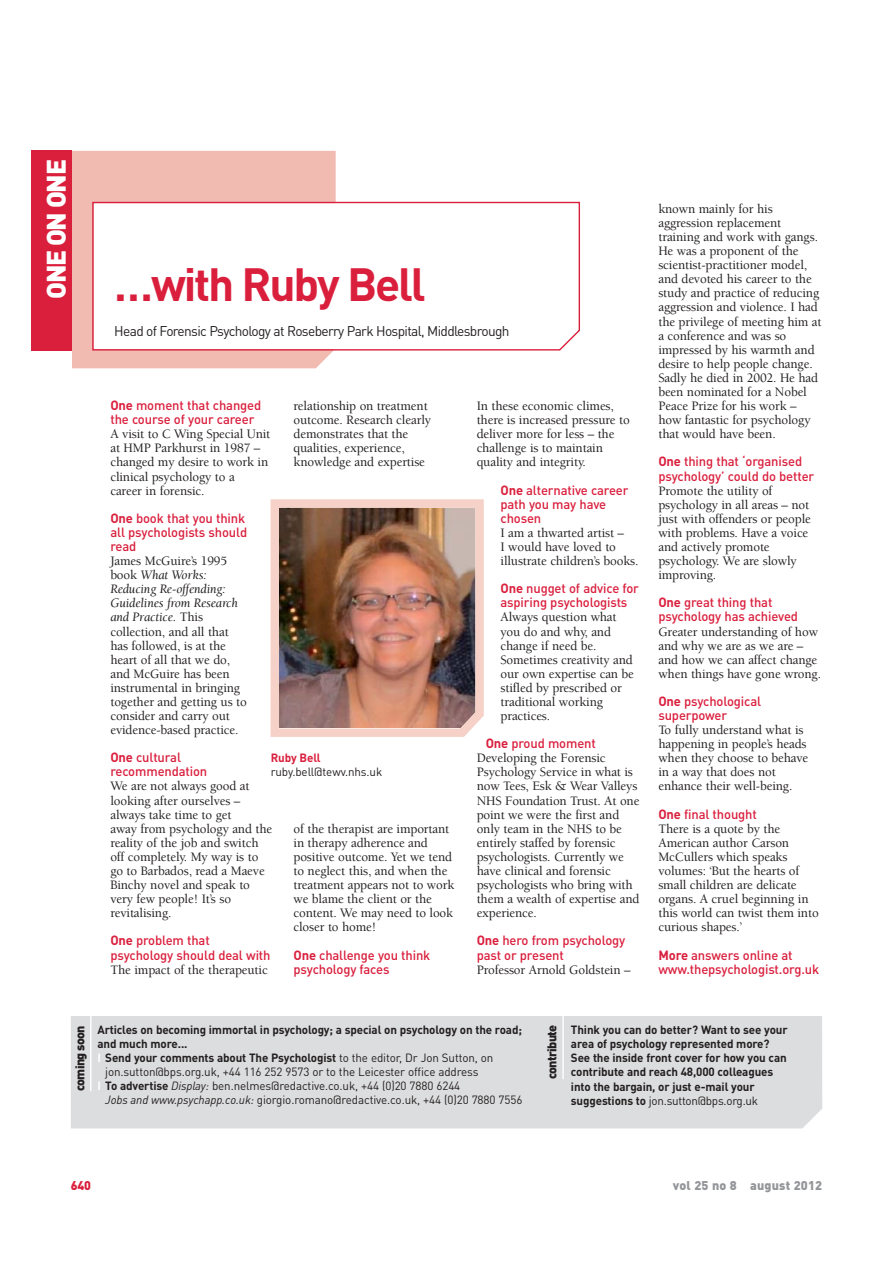
<style>
.page{position:relative;width:893px;height:1263px;background:#fff}
.page>*{position:absolute;margin:0;border:0;box-sizing:border-box;transform-origin:0 0}
.t1{font:700 46.05px "DIN Pro";letter-spacing:-.05em;color:#da1f3d}
.t2{font:900 26.55px "DIN Pro";letter-spacing:-.05em;color:#fff}
.t3{font:13.95px "DIN Pro";letter-spacing:-.045em;color:#231f20}
.t4{font:500 13.2px/14.1px "Berkeley Std";letter-spacing:-.01em;color:#231f20}
.t5{font:500 13.2px/14.1px "DIN Pro";letter-spacing:-.01em;color:#da1f3d}
.t6{font:900 12.6px "DIN Pro";letter-spacing:-.05em;color:#231f20}
.t7{font:900 12.6px "DIN Pro";letter-spacing:.015em;color:#939598}
.t8{font:900 12.6px "DIN Pro";color:#da1f3d}
.t9{font:700 11.85px/14.1px "DIN Pro";letter-spacing:-.01em;color:#231f20}
.t10{font:11.85px "DIN Pro";letter-spacing:-.01em;color:#231f20}
.t11{font:700 11.85px "DIN Pro";letter-spacing:-.01em;color:#da1f3d}
.s1{font-weight:700}
.s2{font-weight:400;font-style:italic}
.s3{color:#fff}
.s4{font-weight:400}
.s5{font-weight:700;color:#fff}
.s6{font-style:italic}
</style>
<div class="page">
<img style="left:271px;top:499px;width:213px;height:238px">
<div style="left:71px;top:1016px;width:751px;height:112px;background:#dcddde"></div>
<hr style="left:90px;top:1006px;width:2px;height:85px;background:#fff">
<hr style="left:562px;top:1005px;width:2px;height:74px;background:#fff">
<div style="left:72px;top:151px;width:264px;height:217px;background:#f1bbb1"></div>
<svg style="left:92px;top:202px;width:488px;height:149px"></svg>
<div style="left:31px;top:151px;width:41px;height:200px;background:#da1f3d"></div>
<h2 class="t2" style="left:41px;top:299px;width:141px;rotate:-90deg">ONE ON ONE</h2>
<h1 class="t1" style="left:114px;top:268px;width:313px">…with Ruby Bell</h1>
<p class="t3" style="left:114px;top:326px;width:397px">Head of Forensic Psychology at Roseberry Park Hospital, Middlesbrough</p>
<p class="t5" style="left:110px;top:400px;width:152px"><span class="s1">One</span> moment that changed the course of your career</p>
<p class="t4" style="left:110px;top:428px;width:161px">A visit to C Wing Special Unit at HMP Parkhurst in 1987 – changed my desire to work in clinical psychology to a<br>career in forensic.</p>
<p class="t5" style="left:110px;top:512px;width:138px"><span class="s1">One</span> book that you think all psychologists should read</p>
<p class="t4" style="left:110px;top:555px;width:138px">James McGuire’s 1995 book <span class="s2">What Works:<br>Reducing Re-offending:<br>Guidelines from Research and Practice</span>. This collection, and all that has followed, is at the heart of all that we do, and McGuire has been instrumental in bringing together and getting us to consider and carry out evidence-based practice.</p>
<p class="t5" style="left:110px;top:752px;width:98px"><span class="s1">One</span> cultural recommendation</p>
<p class="t4" style="left:110px;top:780px;width:163px">We are not always good at looking after ourselves – always take time to get<br>away from psychology and the reality of the job and switch off completely. My way is to go to Barbados, read a Maeve<br>Binchy novel and speak to very few people! It’s so revitalising.</p>
<p class="t5" style="left:110px;top:935px;width:162px"><span class="s1">One</span> problem that psychology should deal with</p>
<p class="t4" style="left:110px;top:964px;width:159px">The impact of the therapeutic</p>
<p class="t4" style="left:293px;top:400px;width:139px">relationship on treatment outcome. Research clearly demonstrates that the qualities, experience, knowledge and expertise</p>
<p class="t11" style="left:271px;top:754px;width:52px">Ruby Bell</p>
<p class="t10" style="left:271px;top:768px;width:113px">ruby.bell@tewv.nhs.uk</p>
<p class="t4" style="left:293px;top:823px;width:162px">of the therapist are important in therapy adherence and positive outcome. Yet we tend to neglect this, and when the treatment appears not to work we blame the client or the content. We may need to look closer to home!</p>
<p class="t5" style="left:293px;top:949px;width:138px"><span class="s1">One</span> challenge you think psychology faces</p>
<p class="t4" style="left:477px;top:400px;width:155px">In these economic climes, there is increased pressure to deliver more for less – the challenge is to maintain quality and integrity.</p>
<p class="t5" style="left:500px;top:484px;width:129px"><span class="s1">One</span> alternative career path you may have chosen</p>
<p class="t4" style="left:500px;top:527px;width:139px">I am a thwarted artist –<br>I would have loved to illustrate children’s books.</p>
<p class="t5" style="left:500px;top:583px;width:140px"><span class="s1">One</span> nugget of advice for aspiring psychologists</p>
<p class="t4" style="left:500px;top:611px;width:135px">Always question what you do and why, and change if need be.<br>Sometimes creativity and our own expertise can be stifled by prescribed or traditional working practices.</p>
<p class="t5" style="left:486px;top:738px;width:112px"><span class="s1">One</span> proud moment</p>
<p class="t4" style="left:477px;top:752px;width:164px">Developing the Forensic<br>Psychology Service in what is now Tees, Esk &amp; Wear Valleys<br>NHS Foundation Trust. At one point we were the first and only team in the NHS to be entirely staffed by forensic psychologists. Currently we have clinical and forensic psychologists who bring with them a wealth of expertise and experience.</p>
<p class="t5" style="left:477px;top:935px;width:150px"><span class="s1">One</span> hero from psychology past or present</p>
<p class="t4" style="left:477px;top:964px;width:155px">Professor Arnold Goldstein –</p>
<p class="t4" style="left:658px;top:203px;width:165px">known mainly for his aggression replacement training and work with gangs.<br>He was a proponent of the scientist-practitioner model, and devoted his career to the study and practice of reducing aggression and violence. I had the privilege of meeting him at a conference and was so impressed by his warmth and desire to help people change.<br>Sadly he died in 2002. He had been nominated for a Nobel<br>Peace Prize for his work – how fantastic for psychology that would have been.</p>
<p class="t5" style="left:658px;top:456px;width:157px"><span class="s1">One</span> thing that ‘organised psychology’ could do better</p>
<p class="t4" style="left:658px;top:485px;width:154px">Promote the utility of psychology in all areas – not just with offenders or people with problems. Have a voice and actively promote psychology. We are slowly improving.</p>
<p class="t5" style="left:658px;top:597px;width:141px"><span class="s1">One</span> great thing that psychology has achieved</p>
<p class="t4" style="left:658px;top:625px;width:164px">Greater understanding of how and why we are as we are – and how we can affect change when things have gone wrong.</p>
<p class="t5" style="left:658px;top:696px;width:104px"><span class="s1">One</span> psychological superpower</p>
<p class="t4" style="left:658px;top:724px;width:151px">To fully understand what is happening in people’s heads when they choose to behave in a way that does not enhance their well-being.</p>
<p class="t5" style="left:658px;top:808px;width:100px"><span class="s1">One</span> final thought</p>
<p class="t4" style="left:658px;top:823px;width:162px">There is a quote by the<br>American author Carson<br>McCullers which speaks volumes: ‘But the hearts of small children are delicate organs. A cruel beginning in this world can twist them into curious shapes.’</p>
<p class="t5" style="left:658px;top:949px;width:162px"><span class="s1">More</span> answers online at www.thepsychologist.org.uk</p>
<p class="t6" style="left:73px;top:1091px;width:67px;rotate:-90deg">coming soon</p>
<p class="t6" style="left:545px;top:1079px;width:56px;rotate:-90deg">contribute</p>
<p class="t9" style="left:97px;top:1024px;width:426px">Articles on becoming immortal in psychology; a special on psychology on the road;</p>
<p class="t9" style="left:97px;top:1038px;width:92px">and much more...</p>
<p class="t9" style="left:97px;top:1052px;width:397px"><span class="s3">I</span> Send your comments about The Psychologist <span class="s4">to the editor, Dr Jon Sutton, on</span></p>
<p class="t10" style="left:105px;top:1068px;width:375px">jon.sutton@bps.org.uk, +44 116 252 9573 or to the Leicester office address</p>
<p class="t10" style="left:97px;top:1082px;width:364px"><span class="s5">I</span> <span class="s1">To advertise</span> <span class="s6">Display:</span> ben.nelmes@redactive.co.uk, +44 (0)20 7880 6244</p>
<p class="t10" style="left:105px;top:1096px;width:419px"><span class="s6">Jobs and www.psychapp.co.uk:</span> giorgio.romano@redactive.co.uk, +44 (0)20 7880 7556</p>
<p class="t9" style="left:571px;top:1024px;width:218px">Think you can do better? Want to see your area of psychology represented more?<br>See the inside front cover for how you can contribute and reach 48,000 colleagues into the bargain, or just e-mail your suggestions to <span class="s4">jon.sutton@bps.org.uk</span></p>
<p class="t8" style="left:71px;top:1179px;width:22px">640</p>
<p class="t7" style="left:673px;top:1179px;width:151px">vol 25 no 8 august 2012</p>
</div>
